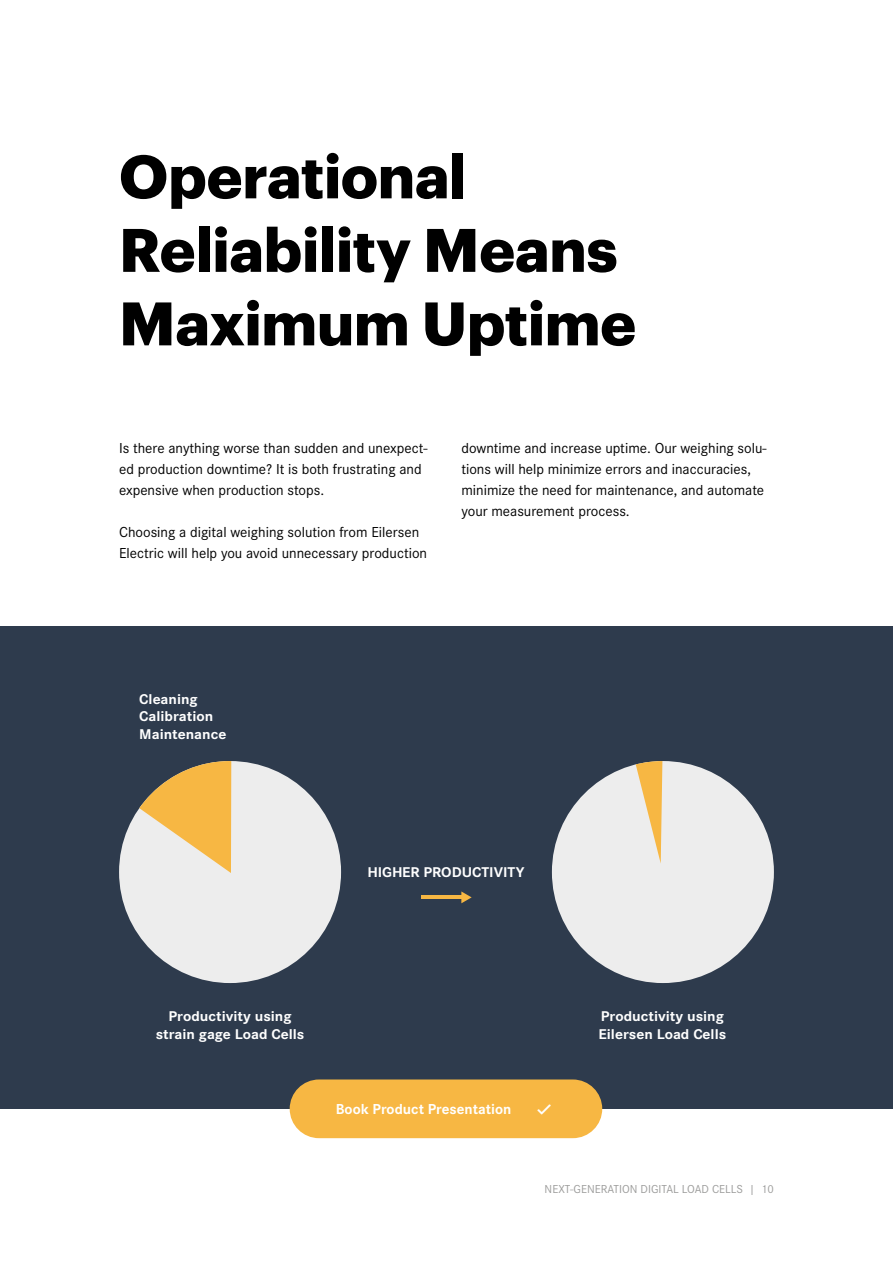
<style>
.page{position:relative;width:893px;height:1263px;background:#fff}
.page>*{position:absolute;margin:0;border:0;box-sizing:border-box;transform-origin:0 0}
.t1{font:700 60px/73.5px "Graphik";letter-spacing:-.01em;color:#000}
.t2{font:15px/21px "Corporate S";color:#000}
.t3{font:700 15px "Corporate S";color:#fff}
.t4{font:700 14.7px/17.5px "Corporate S";color:#fff;scale:1.06 1}
.t5{font:12px "Corporate S";color:#9d9d9c}
</style>
<div class="page">
<div style="left:0;top:626px;width:893px;height:483px;background:#2e3b4d"></div>
<div style="left:119px;top:761px;width:222px;height:222px;background:#ededed;border-radius:50%"></div>
<svg style="left:139px;top:761px;width:92px;height:112px"></svg>
<div style="left:552px;top:761px;width:222px;height:222px;background:#ededed;border-radius:50%"></div>
<svg style="left:636px;top:761px;width:26px;height:102px"></svg>
<hr style="left:421px;top:896px;width:45px;height:3px;background:#f7b743">
<svg style="left:461px;top:891px;width:11px;height:12px"></svg>
<div style="left:290px;top:1079px;width:312px;height:59px;background:#f7b743;border-radius:29px"></div>
<h1 class="t1" style="left:119px;top:134px;width:519px">Operational<br>Reliability Means<br>Maximum Uptime</h1>
<p class="t2" style="left:119px;top:437px;width:310px">Is there anything worse than sudden and unexpect&shy;ed production downtime? It is both frustrating and expensive when production stops.</p>
<p class="t2" style="left:119px;top:521px;width:310px">Choosing a digital weighing solution from Eilersen<br>Electric will help you avoid unnecessary production</p>
<p class="t2" style="left:461px;top:437px;width:307px">downtime and increase uptime. Our weighing solu&shy;tions will help minimize errors and inaccuracies, minimize the need for maintenance, and automate your measurement process.</p>
<p class="t4" style="left:139px;top:689px;width:84px">Cleaning<br>Calibration<br>Maintenance</p>
<p class="t4" style="left:367px;top:863px;width:150px">HIGHER PRODUCTIVITY</p>
<p class="t4" style="left:156px;top:1007px;width:142px;text-align:center">Productivity using strain gage Load Cells</p>
<p class="t4" style="left:599px;top:1007px;width:122px">Productivity using<br>Eilersen Load Cells</p>
<p class="t3" style="left:336px;top:1098px;width:177px">Book Product Presentation</p>
<p class="t5" style="left:545px;top:1181px;width:231px">NEXT-GENERATION DIGITAL LOAD CELLS | 10</p>
</div>
